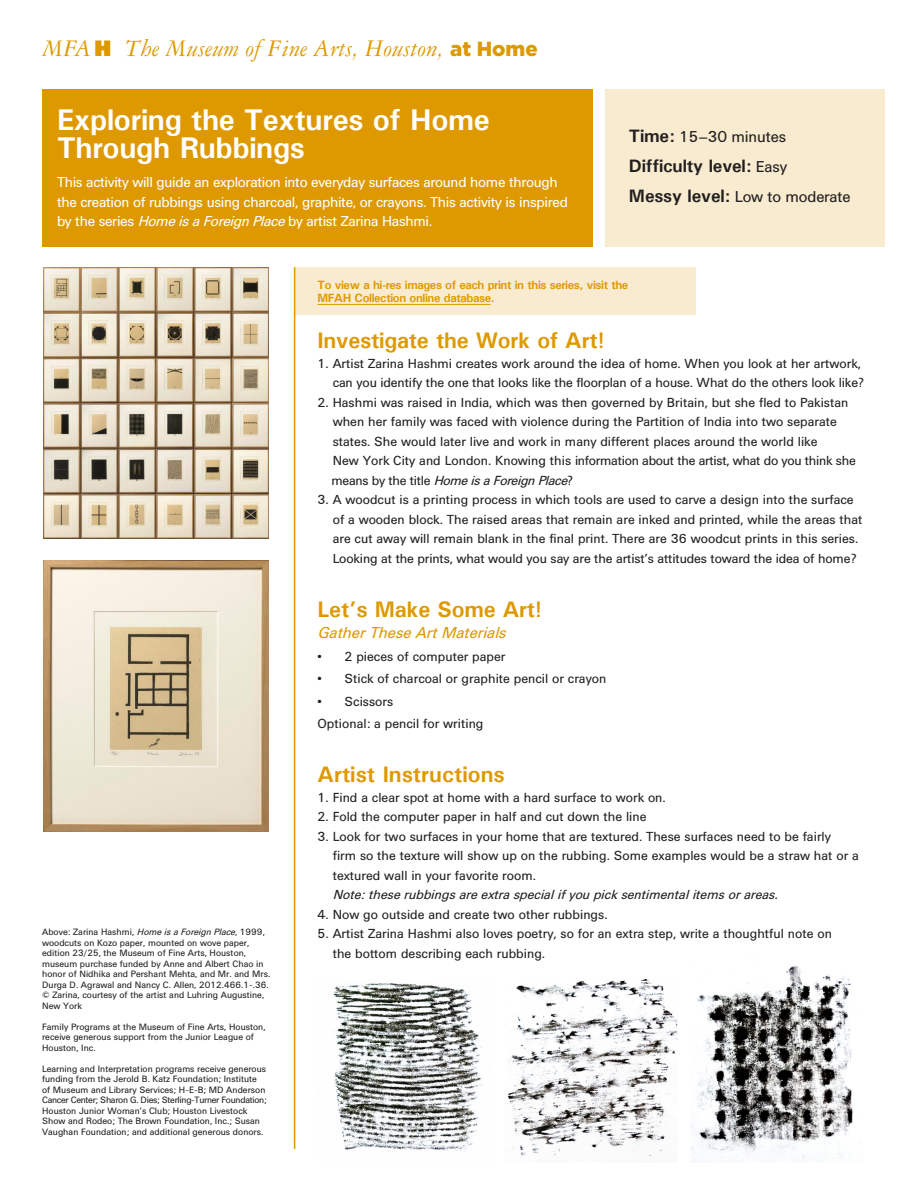
<style>
.page{position:relative;width:918px;height:1188px;background:#fff}
.page>*{position:absolute;margin:0;border:0;box-sizing:border-box;transform-origin:0 0}
.t1{font:700 30px/28.5px "Univers";letter-spacing:-.01em;color:#fff}
.t2{font:italic 25.5px "Garam Houston";color:#de9900}
.t3{font:700 22.5px "Univers";letter-spacing:-.01em;color:#de9900}
.t4{font:18px "Univers Houston";letter-spacing:-.01em;color:#231f20}
.t5{font:italic 18px "Univers Houston";color:#de9900}
.t6{font:700 18px "Univers";letter-spacing:-.01em;color:#231f20}
.t7{font:16.5px/19.8px "Univers Houston";letter-spacing:-.02em;color:#fff}
.t8{font:15px/19.5px "Univers Houston";color:#231f20}
.t9{font:italic 15px "Univers Houston";color:#231f20}
.t10{font:700 12px/13.5px "Univers";letter-spacing:-.03em;color:#de9900}
.t11{font:10.5px/10.5px "Univers Houston";color:#231f20}
.s1{font-family:"Gotham";font-weight:900;font-style:normal;font-size:20.4px}
.s2{font-style:italic}
.s3{font-family:"Univers";font-weight:700}
.s4{font-family:"Univers Houston";font-weight:400}
</style>
<div class="page">
<div style="left:42px;top:89px;width:551px;height:157px;background:#de9900"></div>
<div style="left:605px;top:89px;width:280px;height:157px;background:#f8ebcf"></div>
<img style="left:44px;top:268px;width:225px;height:271px">
<img style="left:44px;top:560px;width:225px;height:271px">
<img style="left:333px;top:983px;width:149px;height:169px">
<img style="left:507px;top:979px;width:171px;height:177px">
<img style="left:691px;top:966px;width:162px;height:197px">
<div style="left:295px;top:267px;width:401px;height:47px;background:#f8ebcf"></div>
<hr style="left:318px;top:304px;width:173px;height:1px;background:#de9900">
<hr style="left:294px;top:267px;width:1px;height:882px;background:#de9900">
<p class="t2" style="left:42px;top:35px;width:497px">µ˙The Museum of Fine Arts, Houston, <span class="s1">at Home</span></p>
<p class="t1" style="left:57px;top:105px;width:434px">Exploring the Textures of Home<br>Through Rubbings</p>
<p class="t7" style="left:57px;top:172px;width:513px">This activity will guide an exploration into everyday surfaces around home through the creation of rubbings using charcoal, graphite, or crayons. This activity is inspired by the series <span class="s2">HomeisaForeignPlace</span>by artist Zarina Hashmi.</p>
<p class="t4" style="left:629px;top:128px;width:159px"><span class="s3">Time:</span> 15–30 minutes</p>
<p class="t6" style="left:629px;top:154px;width:160px">Difficulty level: <span class="s4">Easy</span></p>
<p class="t4" style="left:629px;top:188px;width:223px"><span class="s3">Messy level:</span> Low to moderate</p>
<p class="t11" style="left:42px;top:927px;width:230px">Above: Zarina Hashmi, <span class="s2">HomeisaForeignPlace</span>, 1999, woodcuts on Kozo paper, mounted on wove paper, edition 23/25, the Museum of Fine Arts, Houston, museum purchase funded by Anne and Albert Chao in honor of Nidhika and Pershant Mehta, and Mr. and Mrs.<br>Durga D. Agrawal and Nancy C. Allen, 2012.466.1-.36. © Zarina, courtesy of the artist and Luhring Augustine, New York</p>
<p class="t11" style="left:42px;top:1021px;width:225px">Family Programs at the Museum of Fine Arts, Houston, receive generous support from the Junior League of<br>Houston, Inc.</p>
<p class="t11" style="left:42px;top:1063px;width:226px">Learning and Interpretation programs receive generous funding from the Jerold B. Katz Foundation; Institute of Museum and Library Services; H-E-B; MD Anderson Cancer Center; Sharon G. Dies; Sterling-Turner Foundation; Houston Junior Woman’s Club; Houston Livestock Show and Rodeo; The Brown Foundation, Inc.; Susan Vaughan Foundation; and additional generous donors.</p>
<p class="t10" style="left:318px;top:277px;width:312px">To view a hi-res images of each print in this series, visit the<br>MFAH Collection online database.</p>
<p class="t3" style="left:318px;top:326px;width:289px">Investigate the Work of Art!</p>
<p class="t8" style="left:318px;top:354px;width:548px;text-align:right">1. Artist Zarina Hashmi creates work around the idea of home. When you look at her artwork, can you identify the one that looks like the floorplan of a house. What do the others look like?</p>
<p class="t8" style="left:332px;top:393px;width:526px;text-indent:-14px">2. Hashmi was raised in India, which was then governed by Britain, but she fled to Pakistan when her family was faced with violence during the Partition of India into two separate states. She would later live and work in many different places around the world like<br>New York City and London. Knowing this information about the artist, what do you think she m e a n s b y t h e t i t l e <span class="s2">HomeisaForeignPlace</span>?</p>
<p class="t8" style="left:333px;top:490px;width:531px;text-indent:-15px">3. A woodcut is a printing process in which tools are used to carve a design into the surface of a wooden block. The raised areas that remain are inked and printed, while the areas that are cut away will remain blank in the final print. There are 36 woodcut prints in this series.<br>Looking at the prints, what would you say are the artist’s attitudes toward the idea of home?</p>
<p class="t3" style="left:318px;top:595px;width:226px">Let’s Make Some Art!</p>
<p class="t5" style="left:318px;top:624px;width:195px">GatherTheseArtMaterials</p>
<p class="t8" style="left:318px;top:647px;width:189px">• 2 pieces of computer paper</p>
<p class="t8" style="left:318px;top:669px;width:291px">• Stick of charcoal or graphite pencil or crayon</p>
<p class="t8" style="left:318px;top:692px;width:77px">• Scissors</p>
<p class="t8" style="left:318px;top:714px;width:168px">Optional: a pencil for writing</p>
<p class="t3" style="left:318px;top:760px;width:189px">Artist Instructions</p>
<p class="t8" style="left:318px;top:788px;width:350px">1. Find a clear spot at home with a hard surface to work on.</p>
<p class="t8" style="left:318px;top:807px;width:331px">2. Fold the computer paper in half and cut down the line</p>
<p class="t8" style="left:333px;top:827px;width:528px;text-indent:-15px">3. Look for two surfaces in your home that are textured. These surfaces need to be fairly<br>firm so the texture will show up on the rubbing. Some examples would be a straw hat or a textured wall in your favorite room.</p>
<p class="t9" style="left:333px;top:887px;width:451px">Note:theserubbingsareextraspecialifyoupicksentimentalitemsorareas.</p>
<p class="t8" style="left:318px;top:905px;width:292px">4. Now go outside and create two other rubbings.</p>
<p class="t8" style="left:333px;top:924px;width:501px;text-indent:-15px">5. Artist Zarina Hashmi also loves poetry, so for an extra step, write a thoughtful note on the bottom describing each rubbing.</p>
</div>
